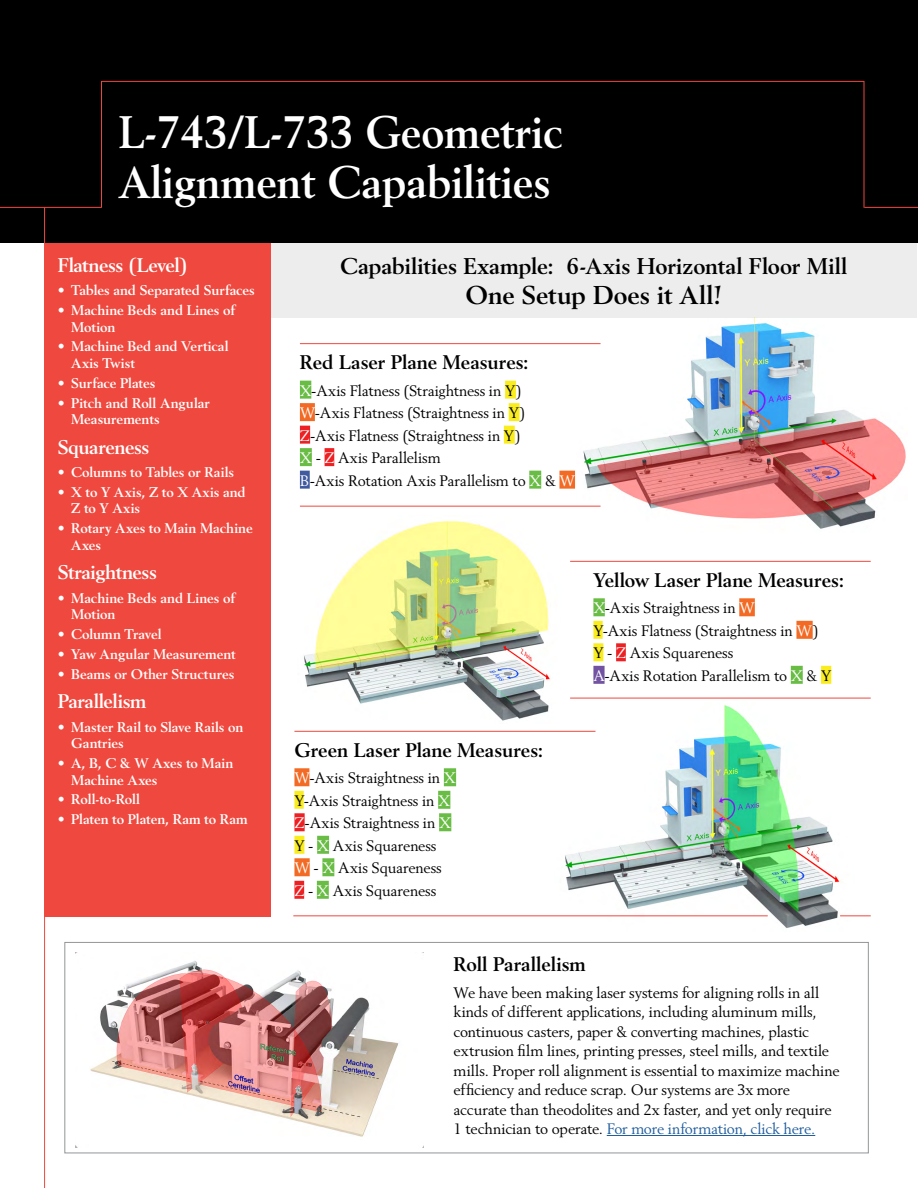
<style>
.page{position:relative;width:918px;height:1188px;background:#fff}
.page>*{position:absolute;margin:0;border:0;box-sizing:border-box;transform-origin:0 0}
.t1{font:700 45px/49.5px "Berling LT Std";color:#fff;scale:.95 1}
.t2{font:700 25.5px "Berling LT Std";color:#000}
.t3{font:700 22.5px "Berling LT Std";color:#000}
.t4{font:700 19.5px "Berling LT Std";color:#000}
.t5{font:700 19.5px "Berling LT Std";letter-spacing:-.02em;color:#fff}
.t6{font:15px/22.5px "Berling LT Std";letter-spacing:-.005em;color:#000}
.t7{font:700 13.8px/16.5px "Berling LT Std";color:#fff}
.s1{color:#fff}
.s2{color:#215e9e}
</style>
<div class="page">
<div style="left:0;top:0;width:918px;height:243px;background:#000"></div>
<hr style="left:864px;top:207px;width:54px;height:1px;background:#ef483e">
<hr style="left:102px;top:81px;width:762px;height:1px;background:#ef483e">
<hr style="left:0;top:207px;width:102px;height:1px;background:#ef483e">
<hr style="left:44px;top:207px;width:1px;height:981px;background:#ef483e">
<hr style="left:101px;top:81px;width:1px;height:126px;background:#ef483e">
<hr style="left:864px;top:81px;width:1px;height:127px;background:#ef483e">
<img style="left:577px;top:318px;width:329px;height:211px">
<img style="left:554px;top:704px;width:301px;height:224px">
<div style="left:271px;top:243px;width:646px;height:75px;background:#ededee"></div>
<hr style="left:300px;top:343px;width:301px;height:1px;background:#ef483e">
<hr style="left:300px;top:506px;width:301px;height:1px;background:#ef483e">
<div style="left:300px;top:381px;width:11px;height:18px;background:#69bd45"></div>
<div style="left:505px;top:381px;width:11px;height:18px;background:#f9ed20"></div>
<div style="left:300px;top:403px;width:15px;height:18px;background:#f26a24"></div>
<div style="left:509px;top:403px;width:11px;height:18px;background:#f9ed20"></div>
<div style="left:300px;top:426px;width:10px;height:18px;background:#ed2124"></div>
<div style="left:504px;top:426px;width:11px;height:18px;background:#f9ed20"></div>
<div style="left:300px;top:448px;width:12px;height:18px;background:#69bd45"></div>
<div style="left:325px;top:448px;width:9px;height:18px;background:#ed2124"></div>
<div style="left:300px;top:471px;width:10px;height:18px;background:#405aa0"></div>
<div style="left:529px;top:471px;width:12px;height:18px;background:#69bd45"></div>
<div style="left:559px;top:471px;width:16px;height:18px;background:#f26a24"></div>
<hr style="left:294px;top:731px;width:302px;height:1px;background:#ef483e">
<hr style="left:840px;top:915px;width:31px;height:1px;background:#ef483e">
<hr style="left:293px;top:915px;width:475px;height:1px;background:#ef483e">
<div style="left:294px;top:768px;width:15px;height:18px;background:#f26a24"></div>
<div style="left:444px;top:768px;width:12px;height:18px;background:#69bd45"></div>
<div style="left:294px;top:791px;width:10px;height:18px;background:#f9ed20"></div>
<div style="left:438px;top:791px;width:12px;height:18px;background:#69bd45"></div>
<div style="left:294px;top:813px;width:11px;height:18px;background:#ed2124"></div>
<div style="left:439px;top:813px;width:12px;height:18px;background:#69bd45"></div>
<div style="left:294px;top:836px;width:10px;height:18px;background:#f9ed20"></div>
<div style="left:317px;top:836px;width:12px;height:18px;background:#69bd45"></div>
<div style="left:294px;top:858px;width:16px;height:18px;background:#f26a24"></div>
<div style="left:322px;top:858px;width:12px;height:18px;background:#69bd45"></div>
<div style="left:294px;top:881px;width:10px;height:18px;background:#ed2124"></div>
<div style="left:317px;top:881px;width:12px;height:18px;background:#69bd45"></div>
<hr style="left:570px;top:561px;width:301px;height:1px;background:#ef483e">
<hr style="left:570px;top:698px;width:301px;height:1px;background:#ef483e">
<div style="left:593px;top:598px;width:12px;height:18px;background:#69bd45"></div>
<div style="left:739px;top:598px;width:16px;height:18px;background:#f26a24"></div>
<div style="left:593px;top:621px;width:10px;height:18px;background:#f9ed20"></div>
<div style="left:796px;top:621px;width:17px;height:18px;background:#f26a24"></div>
<div style="left:593px;top:643px;width:10px;height:18px;background:#f9ed20"></div>
<div style="left:616px;top:643px;width:10px;height:18px;background:#ed2124"></div>
<div style="left:593px;top:666px;width:12px;height:18px;background:#7253a2"></div>
<div style="left:791px;top:666px;width:12px;height:18px;background:#69bd45"></div>
<div style="left:821px;top:666px;width:10px;height:18px;background:#f9ed20"></div>
<img style="left:304px;top:521px;width:257px;height:202px">
<div style="left:44px;top:243px;width:227px;height:673px;background:#ef483e"></div>
<img style="left:76px;top:952px;width:347px;height:196px">
<hr style="left:607px;top:1135px;width:208px;height:1px;background:#215e9e">
<div style="left:64px;top:942px;width:805px;height:211px;border:1px solid #939598"></div>
<h1 class="t1" style="left:119px;top:108px;width:469px">L-743/L-733 Geometric<br>Alignment Capabilities</h1>
<h3 class="t5" style="left:58px;top:254px;width:132px">Flatness (Level)</h3>
<p class="t7" style="left:58px;top:282px;width:199px">• Tables and Separated Surfaces</p>
<p class="t7" style="left:71px;top:302px;width:165px;text-indent:-14px">• Machine Beds and Lines of<br>Motion</p>
<p class="t7" style="left:71px;top:338px;width:159px;text-indent:-14px">• Machine Bed and Vertical<br>Axis Twist</p>
<p class="t7" style="left:58px;top:375px;width:99px">• Surface Plates</p>
<p class="t7" style="left:71px;top:395px;width:140px;text-indent:-14px">• Pitch and Roll Angular<br>Measurements</p>
<h3 class="t5" style="left:58px;top:436px;width:93px">Squareness</h3>
<p class="t7" style="left:58px;top:464px;width:178px">• Columns to Tables or Rails</p>
<p class="t7" style="left:71px;top:484px;width:176px;text-indent:-14px">• X to Y Axis, Z to X Axis and<br>Z to Y Axis</p>
<p class="t7" style="left:71px;top:520px;width:183px;text-indent:-14px">• Rotary Axes to Main Machine<br>Axes</p>
<h3 class="t5" style="left:58px;top:561px;width:101px">Straightness</h3>
<p class="t7" style="left:71px;top:590px;width:165px;text-indent:-14px">• Machine Beds and Lines of<br>Motion</p>
<p class="t7" style="left:58px;top:626px;width:105px">• Column Travel</p>
<p class="t7" style="left:58px;top:646px;width:180px">• Yaw Angular Measurement</p>
<p class="t7" style="left:58px;top:666px;width:178px">• Beams or Other Structures</p>
<h3 class="t5" style="left:58px;top:690px;width:90px">Parallelism</h3>
<p class="t7" style="left:71px;top:719px;width:174px;text-indent:-14px">• Master Rail to Slave Rails on<br>Gantries</p>
<p class="t7" style="left:71px;top:755px;width:164px;text-indent:-14px">• A, B, C &amp; W Axes to Main<br>Machine Axes</p>
<p class="t7" style="left:58px;top:791px;width:84px">• Roll-to-Roll</p>
<p class="t7" style="left:58px;top:811px;width:192px">• Platen to Platen, Ram to Ram</p>
<h3 class="t3" style="left:340px;top:253px;width:509px">Capabilities Example: 6-Axis Horizontal Floor Mill</h3>
<h2 class="t2" style="left:465px;top:280px;width:258px">One Setup Does it All!</h2>
<h3 class="t4" style="left:300px;top:351px;width:230px">Red Laser Plane Measures:</h3>
<p class="t6" style="left:300px;top:379px;width:277px"><span class="s1">X</span>-Axis Flatness (Straightness in Y)<br><span class="s1">W</span>-Axis Flatness (Straightness in Y)<br><span class="s1">Z</span>-Axis Flatness (Straightness in Y)<br><span class="s1">X</span> - <span class="s1">Z</span> Axis Parallelism<br><span class="s1">B</span>-Axis Rotation Axis Parallelism to <span class="s1">X</span> &amp; <span class="s1">W</span></p>
<h3 class="t4" style="left:294px;top:739px;width:250px">Green Laser Plane Measures:</h3>
<p class="t6" style="left:294px;top:767px;width:163px"><span class="s1">W</span>-Axis Straightness in <span class="s1">X<br></span>Y-Axis Straightness in <span class="s1">X<br>Z</span>-Axis Straightness in <span class="s1">X<br></span>Y - <span class="s1">X</span> Axis Squareness<br><span class="s1">W</span> - <span class="s1">X</span> Axis Squareness<br><span class="s1">Z</span> - <span class="s1">X</span> Axis Squareness</p>
<h3 class="t4" style="left:593px;top:569px;width:252px">Yellow Laser Plane Measures:</h3>
<p class="t6" style="left:593px;top:597px;width:239px"><span class="s1">X</span>-Axis Straightness in <span class="s1">W<br></span>Y-Axis Flatness (Straightness in <span class="s1">W</span>)<br>Y - <span class="s1">Z</span> Axis Squareness<br><span class="s1">A</span>-Axis Rotation Parallelism to <span class="s1">X</span> &amp; Y</p>
<h3 class="t4" style="left:454px;top:953px;width:134px">Roll Parallelism</h3>
<p class="t6" style="left:454px;top:982px;width:388px;line-height:19.5px">We have been making laser systems for aligning rolls in all kinds of different applications, including aluminum mills, continuous casters, paper &amp; converting machines, plastic extrusion film lines, printing presses, steel mills, and textile mills. Proper roll alignment is essential to maximize machine efficiency and reduce scrap. Our systems are 3x more accurate than theodolites and 2x faster, and yet only require 1 technician to operate. <span class="s2">For more information, click here.</span></p>
</div>
